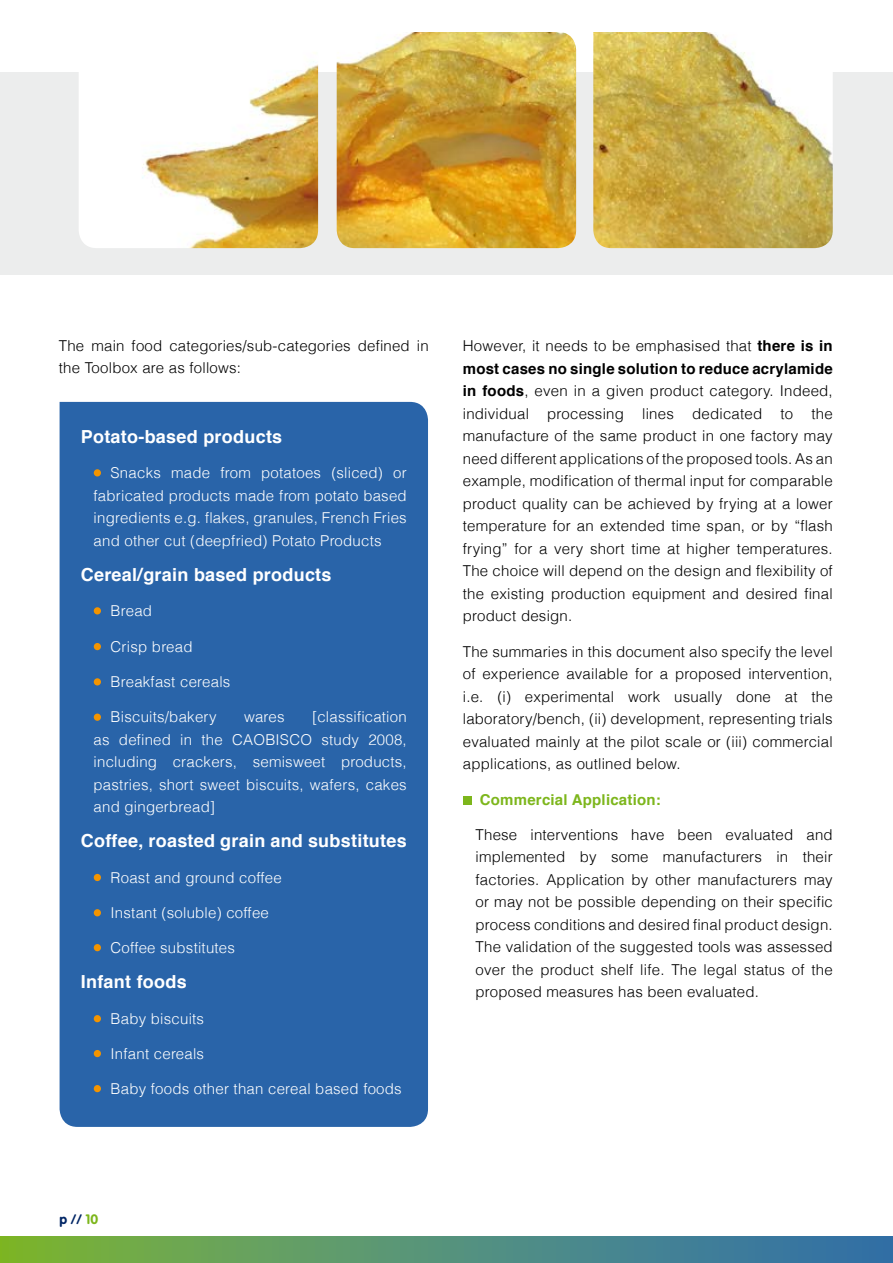
<style>
.page{position:relative;width:893px;height:1263px;background:#fff}
.page>*{position:absolute;margin:0;border:0;box-sizing:border-box;transform-origin:0 0}
.t1{font:700 18px "Helvetica";letter-spacing:.015em;color:#fff}
.t2{font:300 15px/22.5px "Helvetica";letter-spacing:.015em;color:#000;text-align:justify}
.t3{font:300 15px/22.5px "Helvetica";letter-spacing:.015em;color:#fff;text-align:justify}
.t4{font:700 15px "Helvetica";letter-spacing:.015em;color:#7db61c}
.t5{font:700 13.5px "VAG Rounded";color:#002565}
.s1{font-weight:700}
.s2{color:#7db61c}
</style>
<div class="page">
<svg style="left:0;top:1236px;width:893px;height:27px;background:#569275"></svg>
<div style="left:0;top:72px;width:893px;height:203px;background:#eceded"></div>
<div style="left:60px;top:402px;width:368px;height:725px;background:#2964a9"></div>
<div style="left:94px;top:469px;width:7px;height:7px;background:#f39400;border-radius:50%"></div>
<div style="left:94px;top:607px;width:7px;height:7px;background:#f39400;border-radius:50%"></div>
<div style="left:94px;top:643px;width:7px;height:7px;background:#f39400;border-radius:50%"></div>
<div style="left:94px;top:678px;width:7px;height:7px;background:#f39400;border-radius:50%"></div>
<div style="left:94px;top:713px;width:7px;height:8px;background:#f39400;border-radius:50%"></div>
<div style="left:94px;top:874px;width:7px;height:7px;background:#f39400;border-radius:50%"></div>
<div style="left:94px;top:909px;width:7px;height:7px;background:#f39400;border-radius:50%"></div>
<div style="left:94px;top:944px;width:7px;height:7px;background:#f39400;border-radius:50%"></div>
<div style="left:94px;top:1015px;width:7px;height:7px;background:#f39400;border-radius:50%"></div>
<div style="left:94px;top:1050px;width:7px;height:7px;background:#f39400;border-radius:50%"></div>
<div style="left:94px;top:1085px;width:7px;height:7px;background:#f39400;border-radius:50%"></div>
<svg style="left:463px;top:796px;width:9px;height:8px"></svg>
<img style="left:79px;top:61px;width:239px;height:187px">
<img style="left:337px;top:32px;width:239px;height:216px">
<img style="left:593px;top:32px;width:240px;height:216px">
<p class="t2" style="left:59px;top:334px;width:371px">The main food categories/sub-categories defined in the Toolbox are as follows:</p>
<p class="t2" style="left:463px;top:334px;width:371px">However, it needs to be emphasised that <span class="s1">there is in most cases no single solution to reduce acrylamide in foods</span>, even in a given product category. Indeed, individual processing lines dedicated to the manufacture of the same product in one factory may need different applications of the proposed tools. As an example, modification of thermal input for comparable product quality can be achieved by frying at a lower temperature for an extended time span, or by “flash frying” for a very short time at higher temperatures.<br>The choice will depend on the design and flexibility of the existing production equipment and desired final product design.</p>
<p class="t2" style="left:463px;top:639px;width:371px">The summaries in this document also specify the level of experience available for a proposed intervention, i.e. (i) experimental work usually done at the laboratory/bench, (ii) development, representing trials evaluated mainly at the pilot scale or (iii) commercial applications, as outlined below.</p>
<p class="t4" style="left:480px;top:787px;width:183px">Commercial Application:</p>
<p class="t2" style="left:476px;top:822px;width:359px">These interventions have been evaluated and implemented by some manufacturers in their factories. Application by other manufacturers may or may not be possible depending on their specific process conditions and desired final product design.<br>The validation of the suggested tools was assessed over the product shelf life. The legal status of the proposed measures has been evaluated.</p>
<p class="t1" style="left:81px;top:422px;width:203px">Potato-based products</p>
<p class="t3" style="left:94px;top:461px;width:315px;text-indent:17px">Snacks made from potatoes (sliced) or fabricated products made from potato based ingredients e.g. flakes, granules, French Fries and other cut (deepfried) Potato Products</p>
<p class="t1" style="left:81px;top:560px;width:252px">Cereal/grain based products</p>
<p class="t3" style="left:111px;top:599px;width:43px">Bread</p>
<p class="t3" style="left:111px;top:634px;width:83px">Crisp bread</p>
<p class="t3" style="left:111px;top:669px;width:121px">Breakfast cereals</p>
<p class="t3" style="left:111px;top:705px;width:107px">Biscuits/bakery</p>
<p class="t3" style="left:244px;top:705px;width:42px">wares</p>
<p class="t3" style="left:94px;top:705px;width:315px;text-indent:219px">[classification as defined in the CAOBISCO study 2008, including crackers, semisweet products, pastries, short sweet biscuits, wafers, cakes and gingerbread]</p>
<p class="t1" style="left:81px;top:826px;width:327px">Coffee, roasted grain and substitutes</p>
<p class="t3" style="left:111px;top:865px;width:173px">Roast and ground coffee</p>
<p class="t3" style="left:111px;top:900px;width:160px">Instant (soluble) coffee</p>
<p class="t3" style="left:111px;top:936px;width:126px">Coffee substitutes</p>
<p class="t1" style="left:81px;top:967px;width:107px">Infant foods</p>
<p class="t3" style="left:111px;top:1006px;width:95px">Baby biscuits</p>
<p class="t3" style="left:111px;top:1041px;width:95px">Infant cereals</p>
<p class="t3" style="left:111px;top:1077px;width:293px">Baby foods other than cereal based foods</p>
<p class="t5" style="left:60px;top:1211px;width:40px">p // <span class="s2">10</span></p>
</div>
